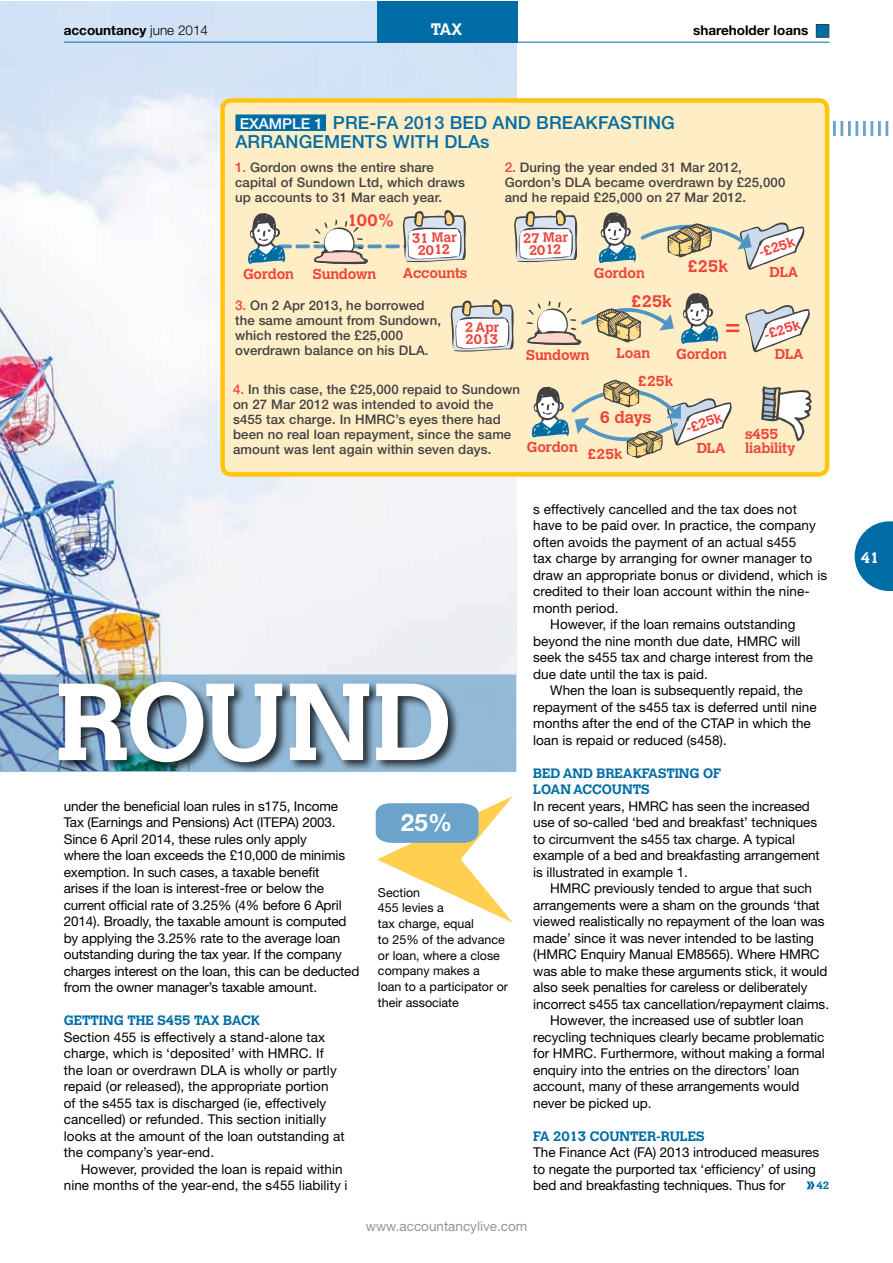
<style>
.page{position:relative;width:893px;height:1263px;background:#fff}
.page>*{position:absolute;margin:0;border:0;box-sizing:border-box;transform-origin:0 0}
.t1{font:700 108.45px "Calvert";letter-spacing:-.01em;color:#fff}
.t2{font:700 24.15px "Helvetica Neue";color:#fff}
.t3{font:700 24px "Calvert";color:#ef443a}
.t4{font:500 18px/18.8px "Helvetica Neue";letter-spacing:.01em;color:#006ca5}
.t5{font:700 16.5px "Calvert";color:#ef443a}
.t6{font:700 16.5px "Calvert";color:#fff}
.t7{font:700 15px "Calvert";color:#fff}
.t8{font:700 14.25px/13.5px "Calvert";letter-spacing:-.01em;color:#ef443a}
.t9{font:13.5px/16.5px "Helvetica Neue";letter-spacing:-.005em;color:#000}
.t10{font:700 13.5px/16.5px "Calvert";letter-spacing:-.005em;color:#006ca5}
.t11{font:700 13.5px/12px "Calvert";color:#ef443a;text-align:center}
.t12{font:700 13.5px "Helvetica Neue";color:#000}
.t13{font:13.5px "Helvetica Neue";color:#939598}
.t14{font:500 13.2px/15px "Helvetica Neue";letter-spacing:.01em;color:#414042}
.t15{font:12.45px/15.8px "Helvetica Neue";color:#000}
.t16{font:700 10.5px "Calvert";color:#006ca5}
.s1{font-weight:300}
.s2{font-size:15px;color:#fff}
.s3{font-size:13.5px;color:#ef443a}
</style>
<div class="page">
<hr style="left:833px;top:121px;width:3px;height:15px;background:#6ca3cb">
<hr style="left:840px;top:121px;width:3px;height:15px;background:#6ca3cb">
<hr style="left:848px;top:121px;width:3px;height:15px;background:#6ca3cb">
<hr style="left:855px;top:121px;width:3px;height:15px;background:#6ca3cb">
<hr style="left:863px;top:121px;width:3px;height:15px;background:#6ca3cb">
<hr style="left:870px;top:121px;width:3px;height:15px;background:#6ca3cb">
<hr style="left:878px;top:121px;width:3px;height:15px;background:#6ca3cb">
<hr style="left:885px;top:121px;width:3px;height:15px;background:#6ca3cb">
<img style="left:1px;top:1px;width:515px;height:673px">
<svg style="left:855px;top:521px;width:37px;height:70px"></svg>
<img style="left:0;top:1px;width:1px;height:770px">
<svg style="left:807px;top:1181px;width:8px;height:8px"></svg>
<div style="left:0;top:674px;width:516px;height:98px;background:#92b9d7"></div>
<div style="left:0;top:679px;width:460px;height:94px;background:#000;opacity:.75"></div>
<div style="left:223px;top:100px;width:604px;height:374px;background:#ffedc5;border-radius:9px"></div>
<div style="left:235px;top:114px;width:91px;height:17px;background:#006ca5"></div>
<div style="left:220px;top:98px;width:609px;height:379px;border:4px solid #ffc50b;border-radius:9px"></div>
<div style="left:377px;top:1px;width:140px;height:42px;background:#006ca5"></div>
<hr style="left:64px;top:42px;width:765px;height:1px;background:#006ca5">
<svg style="left:248px;top:210px;width:218px;height:55px"></svg>
<svg style="left:514px;top:210px;width:64px;height:53px"></svg>
<svg style="left:599px;top:212px;width:206px;height:58px"></svg>
<svg style="left:681px;top:293px;width:38px;height:51px"></svg>
<svg style="left:450px;top:299px;width:64px;height:53px"></svg>
<svg style="left:526px;top:301px;width:148px;height:45px"></svg>
<svg style="left:745px;top:305px;width:65px;height:48px"></svg>
<svg style="left:761px;top:386px;width:51px;height:55px"></svg>
<svg style="left:532px;top:379px;width:200px;height:79px"></svg>
<svg style="left:375px;top:796px;width:138px;height:127px"></svg>
<svg style="left:816px;top:25px;width:13px;height:12px"></svg>
<p class="t12" style="left:64px;top:22px;width:146px">accountancy <span class="s1">june 2014</span></p>
<p class="t6" style="left:431px;top:19px;width:33px">TAX</p>
<p class="t12" style="left:693px;top:22px;width:117px">shareholder loans</p>
<h3 class="t4" style="left:235px;top:113px;width:441px"><span class="s2">EXAMPLE 1</span> PRE-FA 2013 BED AND BREAKFASTING<br>ARRANGEMENTS WITH DLAs</h3>
<p class="t14" style="left:235px;top:160px;width:231px"><span class="s3">1.</span> Gordon owns the entire share capital of Sundown Ltd, which draws up accounts to 31 Mar each year.</p>
<p class="t14" style="left:505px;top:160px;width:282px"><span class="s3">2.</span> During the year ended 31 Mar 2012,<br>Gordon’s DLA became overdrawn by £25,000 and he repaid £25,000 on 27 Mar 2012.</p>
<p class="t5" style="left:347px;top:210px;width:48px">100%</p>
<p class="t11" style="left:412px;top:232px;width:46px;rotate:-1deg">31 Mar<br>2012</p>
<p class="t11" style="left:523px;top:232px;width:47px;rotate:-1deg">27 Mar<br>2012</p>
<p class="t11" style="left:757px;top:247px;width:39px;rotate:-18deg">-£25k</p>
<p class="t8" style="left:243px;top:267px;width:52px">Gordon</p>
<p class="t8" style="left:403px;top:266px;width:66px">Accounts</p>
<p class="t8" style="left:313px;top:267px;width:65px">Sundown</p>
<p class="t8" style="left:594px;top:266px;width:52px">Gordon</p>
<p class="t5" style="left:687px;top:256px;width:42px">£25k</p>
<p class="t8" style="left:769px;top:265px;width:30px">DLA</p>
<p class="t14" style="left:235px;top:298px;width:207px"><span class="s3">3.</span> On 2 Apr 2013, he borrowed the same amount from Sundown, which restored the £25,000 overdrawn balance on his DLA.</p>
<p class="t11" style="left:465px;top:321px;width:36px;text-align:left;rotate:-1deg">2 Apr<br>2013</p>
<p class="t8" style="left:526px;top:348px;width:65px">Sundown</p>
<p class="t5" style="left:631px;top:290px;width:42px">£25k</p>
<p class="t8" style="left:617px;top:346px;width:35px">Loan</p>
<h3 class="t3" style="left:725px;top:313px;width:18px">=</h3>
<p class="t8" style="left:676px;top:347px;width:52px">Gordon</p>
<p class="t11" style="left:763px;top:329px;width:39px;rotate:-18deg">-£25k</p>
<p class="t8" style="left:775px;top:347px;width:30px">DLA</p>
<p class="t14" style="left:233px;top:382px;width:289px"><span class="s3">4.</span> In this case, the £25,000 repaid to Sundown on 27 Mar 2012 was intended to avoid the s455 tax charge. In HMRC’s eyes there had been no real loan repayment, since the same amount was lent again within seven days.</p>
<p class="t8" style="left:638px;top:374px;width:37px">£25k</p>
<p class="t5" style="left:600px;top:407px;width:53px">6 days</p>
<p class="t11" style="left:684px;top:423px;width:39px;rotate:-18deg">-£25k</p>
<p class="t8" style="left:527px;top:440px;width:52px">Gordon</p>
<p class="t8" style="left:697px;top:441px;width:30px">DLA</p>
<p class="t8" style="left:587px;top:447px;width:37px">£25k</p>
<p class="t8" style="left:745px;top:427px;width:52px">s455 liability</p>
<h1 class="t1" style="left:55px;top:653px;width:398px">ROUND</h1>
<p class="t9" style="left:64px;top:798px;width:297px">under the beneficial loan rules in s175, Income Tax (Earnings and Pensions) Act (ITEPA) 2003.<br>Since 6 April 2014, these rules only apply<br>where the loan exceeds the £10,000 de minimis exemption. In such cases, a taxable benefit<br>arises if the loan is interest-free or below the current official rate of 3.25% (4% before 6 April 2014). Broadly, the taxable amount is computed by applying the 3.25% rate to the average loan outstanding during the tax year. If the company charges interest on the loan, this can be deducted from the owner manager’s taxable amount.</p>
<p class="t10" style="left:64px;top:1012px;width:198px">GETTING THE S455 TAX BACK</p>
<p class="t9" style="left:64px;top:1029px;width:282px">Section 455 is effectively a stand-alone tax charge, which is ‘deposited’ with HMRC. If the loan or overdrawn DLA is wholly or partly repaid (or released), the appropriate portion<br>of the s455 tax is discharged (ie, effectively cancelled) or refunded. This section initially looks at the amount of the loan outstanding at the company’s year-end.</p>
<p class="t9" style="left:64px;top:1161px;width:285px;text-indent:17px">However, provided the loan is repaid within nine months of the year-end, the s455 liability i</p>
<h2 class="t2" style="left:401px;top:808px;width:53px">25%</h2>
<p class="t15" style="left:378px;top:884px;width:132px">Section<br>455 levies a<br>tax charge, equal<br>to 25% of the advance or loan, where a close company makes a<br>loan to a participator or their associate</p>
<p class="t9" style="left:533px;top:501px;width:265px">s effectively cancelled and the tax does not</p>
<p class="t9" style="left:533px;top:517px;width:284px">have to be paid over. In practice, the company</p>
<p class="t9" style="left:533px;top:534px;width:265px">often avoids the payment of an actual s455</p>
<p class="t9" style="left:533px;top:550px;width:281px">tax charge by arranging for owner manager to</p>
<p class="t9" style="left:533px;top:567px;width:295px">draw an appropriate bonus or dividend, which is</p>
<p class="t9" style="left:533px;top:583px;width:278px">credited to their loan account within the nine-</p>
<p class="t9" style="left:533px;top:600px;width:87px">month period.</p>
<p class="t9" style="left:550px;top:616px;width:247px">However, if the loan remains outstanding</p>
<p class="t9" style="left:533px;top:633px;width:269px">beyond the nine month due date, HMRC will</p>
<p class="t9" style="left:533px;top:649px;width:281px">seek the s455 tax and charge interest from the</p>
<p class="t9" style="left:533px;top:666px;width:176px">due date until the tax is paid.</p>
<p class="t9" style="left:550px;top:682px;width:254px">When the loan is subsequently repaid, the</p>
<p class="t9" style="left:533px;top:699px;width:285px">repayment of the s455 tax is deferred until nine</p>
<p class="t9" style="left:533px;top:715px;width:279px">months after the end of the CTAP in which the</p>
<p class="t9" style="left:533px;top:732px;width:195px">loan is repaid or reduced (s458).</p>
<p class="t10" style="left:533px;top:765px;width:190px">BED AND BREAKFASTING OF<br>LOAN ACCOUNTS</p>
<p class="t9" style="left:533px;top:798px;width:288px">In recent years, HMRC has seen the increased use of so-called ‘bed and breakfast’ techniques to circumvent the s455 tax charge. A typical example of a bed and breakfasting arrangement is illustrated in example 1.</p>
<p class="t9" style="left:550px;top:880px;width:263px">HMRC previously tended to argue that such</p>
<p class="t9" style="left:533px;top:897px;width:288px">arrangements were a sham on the grounds ‘that</p>
<p class="t9" style="left:533px;top:913px;width:293px">viewed realistically no repayment of the loan was</p>
<p class="t9" style="left:533px;top:930px;width:282px">made’ since it was never intended to be lasting</p>
<p class="t9" style="left:533px;top:946px;width:288px">(HMRC Enquiry Manual EM8565). Where HMRC</p>
<p class="t9" style="left:533px;top:963px;width:296px">was able to make these arguments stick, it would</p>
<p class="t9" style="left:533px;top:979px;width:276px">also seek penalties for careless or deliberately</p>
<p class="t9" style="left:533px;top:996px;width:297px">incorrect s455 tax cancellation/repayment claims.</p>
<p class="t9" style="left:550px;top:1012px;width:255px">However, the increased use of subtler loan</p>
<p class="t9" style="left:533px;top:1029px;width:293px">recycling techniques clearly became problematic</p>
<p class="t9" style="left:533px;top:1045px;width:293px">for HMRC. Furthermore, without making a formal</p>
<p class="t9" style="left:533px;top:1062px;width:268px">enquiry into the entries on the directors’ loan</p>
<p class="t9" style="left:533px;top:1078px;width:268px">account, many of these arrangements would</p>
<p class="t9" style="left:533px;top:1095px;width:120px">never be picked up.</p>
<p class="t10" style="left:533px;top:1128px;width:173px">FA 2013 COUNTER-RULES</p>
<p class="t9" style="left:533px;top:1144px;width:287px">The Finance Act (FA) 2013 introduced measures to negate the purported tax ‘efficiency’ of using bed and breakfasting techniques. Thus for</p>
<p class="t16" style="left:816px;top:1179px;width:14px">42</p>
<p class="t13" style="left:366px;top:1218px;width:163px">www.accountancylive.com</p>
<p class="t7" style="left:861px;top:548px;width:20px">41</p>
</div>
